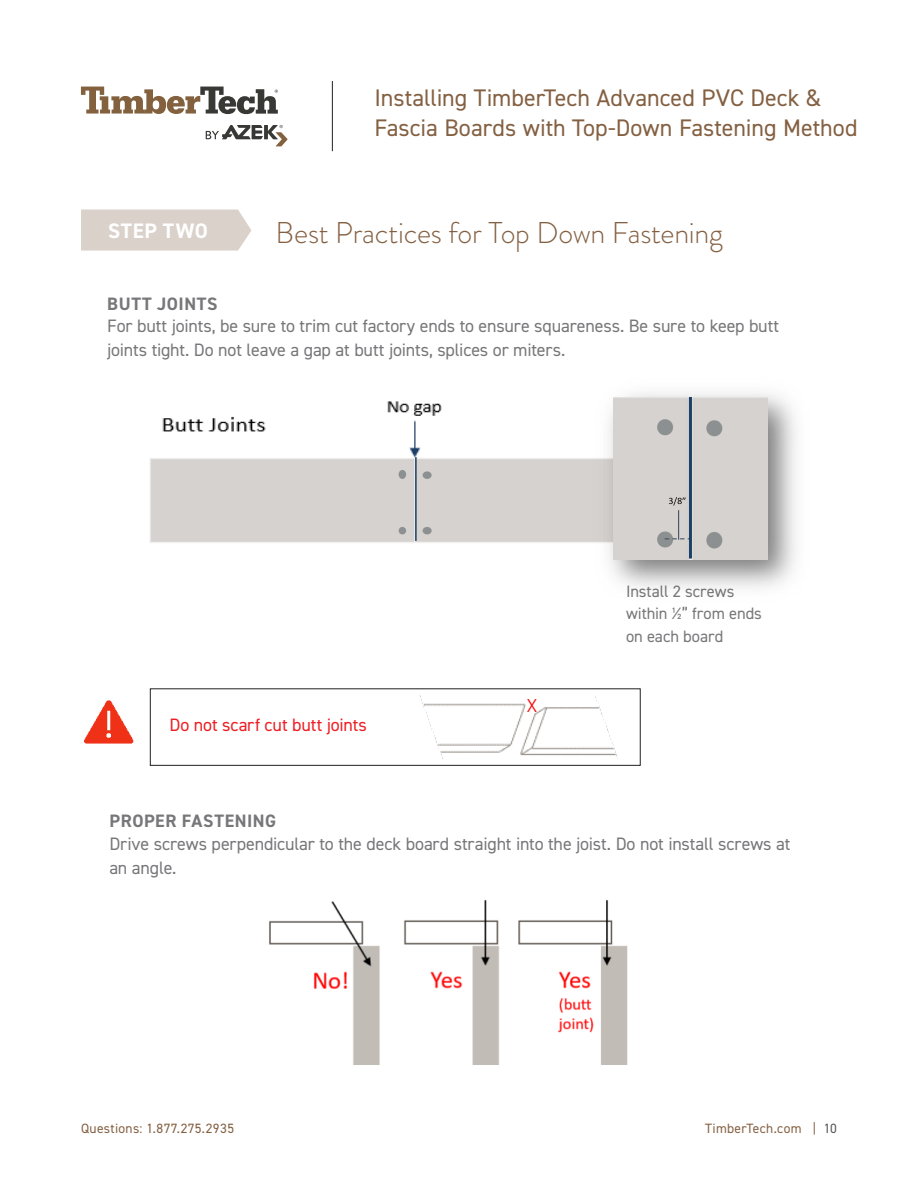
<style>
.page{position:relative;width:918px;height:1188px;background:#fff}
.page>*{position:absolute;margin:0;border:0;box-sizing:border-box;transform-origin:0 0}
.t1{font:300 30px "Brandon Grotesque";letter-spacing:-.01em;color:#846042}
.t2{font:24px/30.2px "DIN2014";color:#846042}
.t3{font:700 21px "DIN2014";letter-spacing:.03em;color:#fff}
.t4{font:300 20.85px "Calibri";color:#f00}
.t5{font:18px/24px "DIN2014";letter-spacing:-.01em;color:#77777a}
.t6{font:700 18px "DIN2014";letter-spacing:.035em;color:#77777a}
.t7{font:18px "DIN2014";letter-spacing:-.005em;color:#ee1d23}
.t8{font:16.5px/22.5px "DIN2014";color:#77777a}
.t9{font:13.5px "DIN2014";letter-spacing:.025em;color:#846042}
.s1{color:#57585a}
</style>
<div class="page">
<svg style="left:81px;top:87px;width:197px;height:27px"></svg>
<svg style="left:206px;top:125px;width:82px;height:21px"></svg>
<hr style="left:332px;top:81px;width:1px;height:70px;background:#231f20">
<div style="left:150px;top:689px;width:490px;height:77px;border:1px solid #231f20"></div>
<img style="left:150px;top:401px;width:439px;height:142px">
<div style="left:399px;top:470px;width:7px;height:9px;background:#8d9090;border-radius:50%"></div>
<div style="left:399px;top:527px;width:7px;height:7px;background:#8d9090;border-radius:50%"></div>
<div style="left:423px;top:471px;width:9px;height:8px;background:#8d9090;border-radius:50%"></div>
<div style="left:423px;top:527px;width:9px;height:7px;background:#8d9090;border-radius:50%"></div>
<hr style="left:415px;top:457px;width:2px;height:84px;background:#1b3e67">
<img style="left:589px;top:393px;width:207px;height:195px">
<div style="left:613px;top:398px;width:155px;height:162px;background:#d6d2cf"></div>
<img style="left:420px;top:695px;width:198px;height:64px">
<img style="left:269px;top:900px;width:359px;height:165px">
<div style="left:81px;top:210px;width:170px;height:41px;background:#dad1cb"></div>
<img style="left:84px;top:700px;width:50px;height:44px">
<h2 class="t2" style="left:375px;top:82px;width:484px">Installing TimberTech Advanced PVC Deck &amp;<br>Fascia Boards with Top-Down Fastening Method</h2>
<p class="t3" style="left:108px;top:217px;width:101px">STEP TWO</p>
<h1 class="t1" style="left:275px;top:212px;width:449px">Best Practices for Top Down Fastening</h1>
<p class="t6" style="left:107px;top:292px;width:112px">BUTT JOINTS</p>
<p class="t5" style="left:107px;top:314px;width:674px">For butt joints, be sure to trim cut factory ends to ensure squareness. Be sure to keep butt joints tight. Do not leave a gap at butt joints, splices or miters.</p>
<p class="t7" style="left:170px;top:713px;width:199px">Do not scarf cut butt joints</p>
<p class="t4" style="left:527px;top:692px;width:12px">X</p>
<p class="t8" style="left:626px;top:580px;width:137px">Install 2 screws within ½” from ends on each board</p>
<p class="t6" style="left:109px;top:809px;width:168px">PROPER FASTENING</p>
<p class="t5" style="left:109px;top:831px;width:683px">Drive screws perpendicular to the deck board straight into the joist. Do not install screws at an angle.</p>
<p class="t9" style="left:81px;top:1120px;width:155px">Questions: 1.877.275.2935</p>
<p class="t9" style="left:705px;top:1120px;width:133px">TimberTech.com | <span class="s1">10</span></p>
</div>
